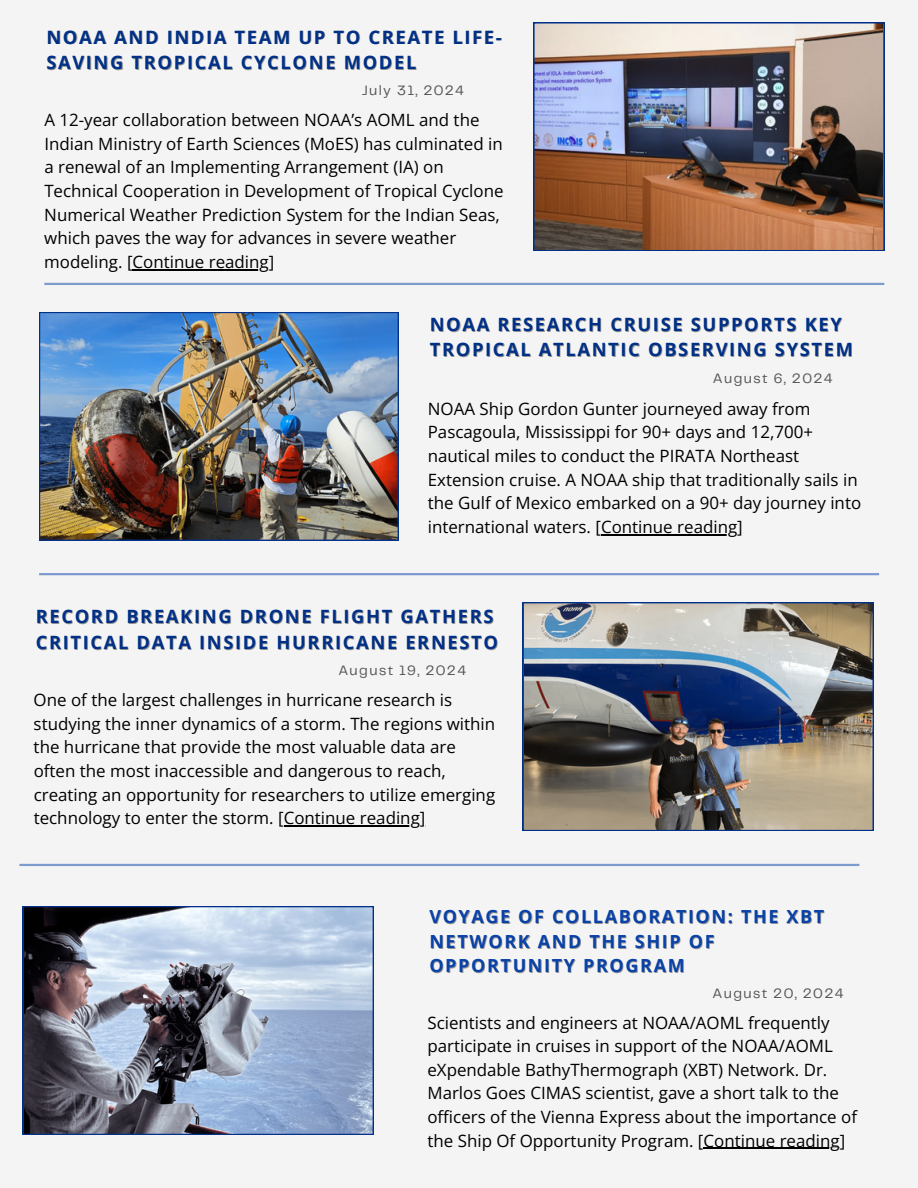
<style>
.page{position:relative;width:918px;height:1188px;background:#f4f4f4}
.page>*{position:absolute;margin:0;border:0;box-sizing:border-box;transform-origin:0 0}
.t1{font:700 18.3px/25.3px "Open Sans";letter-spacing:.09em;color:#003087}
.t2{font:700 18px/24.3px "Open Sans";letter-spacing:.09em;color:#0942a8}
.t3{font:16.95px/23.5px "Open Sans";color:#000}
.t4{font:14.1px "Telegraf";letter-spacing:.1em;color:#545454}
</style>
<div class="page">
<hr style="left:704px;top:1148px;width:136px;height:1px;background:#000">
<hr style="left:19px;top:864px;width:840px;height:2px;background:#0942a8">
<hr style="left:601px;top:534px;width:142px;height:1px;background:#000">
<hr style="left:284px;top:825px;width:141px;height:1px;background:#000">
<hr style="left:133px;top:269px;width:141px;height:1px;background:#000">
<hr style="left:39px;top:573px;width:840px;height:2px;background:#0942a8">
<hr style="left:44px;top:283px;width:840px;height:2px;background:#0942a8">
<img style="left:533px;top:22px;width:351px;height:229px">
<img style="left:39px;top:312px;width:360px;height:228px">
<img style="left:523px;top:602px;width:351px;height:229px">
<svg style="left:23px;top:906px;width:351px;height:229px;background:#8792a6"></svg>
<p class="t1" style="left:46px;top:24px;width:457px">NOAA AND INDIA TEAM UP TO CREATE LIFE-<br>SAVING TROPICAL CYCLONE MODEL</p>
<p class="t4" style="left:362px;top:85px;width:104px">July 31, 2024</p>
<p class="t3" style="left:44px;top:108px;width:461px">A 12-year collaboration between NOAA’s AOML and the Indian Ministry of Earth Sciences (MoES) has culminated in a renewal of an Implementing Arrangement (IA) on Technical Cooperation in Development of Tropical Cyclone Numerical Weather Prediction System for the Indian Seas, which paves the way for advances in severe weather modeling. [Continue reading]</p>
<p class="t1" style="left:430px;top:311px;width:414px">NOAA RESEARCH CRUISE SUPPORTS KEY</p>
<h4 class="t1" style="left:430px;top:336px;width:425px">TROPICAL ATLANTIC OBSERVING SYSTEM</h4>
<p class="t4" style="left:713px;top:372px;width:121px">August 6, 2024</p>
<p class="t3" style="left:428px;top:396px;width:435px">NOAA Ship Gordon Gunter journeyed away from Pascagoula, Mississippi for 90+ days and 12,700+ nautical miles to conduct the PIRATA Northeast Extension cruise. A NOAA ship that traditionally sails in the Gulf of Mexico embarked on a 90+ day journey into international waters. [Continue reading]</p>
<p class="t1" style="left:36px;top:604px;width:464px">RECORD BREAKING DRONE FLIGHT GATHERS<br>CRITICAL DATA INSIDE HURRICANE ERNESTO</p>
<p class="t4" style="left:338px;top:665px;width:129px">August 19, 2024</p>
<p class="t3" style="left:34px;top:688px;width:463px">One of the largest challenges in hurricane research is studying the inner dynamics of a storm. The regions within the hurricane that provide the most valuable data are often the most inaccessible and dangerous to reach, creating an opportunity for researchers to utilize emerging technology to enter the storm. [Continue reading]</p>
<h4 class="t2" style="left:429px;top:904px;width:397px">VOYAGE OF COLLABORATION: THE XBT<br>NETWORK AND THE SHIP OF<br>OPPORTUNITY PROGRAM</h4>
<p class="t4" style="left:712px;top:987px;width:133px">August 20, 2024</p>
<p class="t3" style="left:427px;top:1010px;width:431px">Scientists and engineers at NOAA/AOML frequently participate in cruises in support of the NOAA/AOML eXpendable BathyThermograph (XBT) Network. Dr.<br>Marlos Goes CIMAS scientist, gave a short talk to the officers of the Vienna Express about the importance of the Ship Of Opportunity Program. [Continue reading]</p>
</div>
